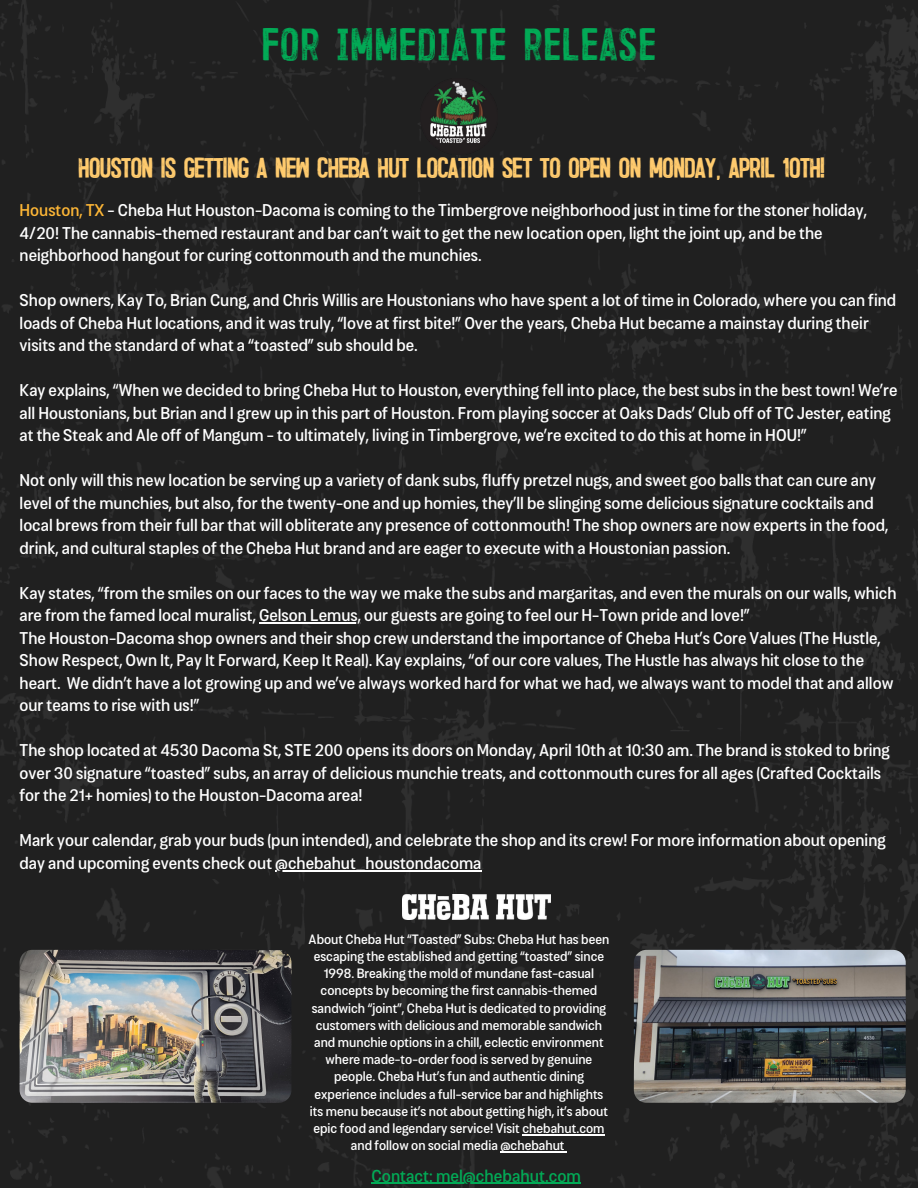
<style>
.page{position:relative;width:918px;height:1188px;background:#202020}
.page>*{position:absolute;margin:0;border:0;box-sizing:border-box;transform-origin:0 0}
.t1{font:37.5px "Trincha";color:#02aa56}
.t2{font:23.25px "Trincha";letter-spacing:-.065em;color:#ffcb6e}
.t3{font:16.5px "Cosima";color:#02aa56}
.t4{font:16.2px/22.5px "Cosima";color:#fff}
.t5{font:12.9px/17.2px "Cosima";color:#fff;text-align:center}
.s1{color:#fdb636}
</style>
<div class="page">
<img style="left:403px;top:894px;width:147px;height:26px">
<img style="left:421px;top:78px;width:76px;height:77px">
<hr style="left:259px;top:622px;width:102px;height:2px;background:#fff">
<hr style="left:275px;top:870px;width:207px;height:1px;background:#fff">
<img style="left:634px;top:950px;width:272px;height:153px;border-radius:13px">
<img style="left:20px;top:950px;width:271px;height:153px;border-radius:13px">
<hr style="left:522px;top:1134px;width:83px;height:1px;background:#fff">
<hr style="left:500px;top:1151px;width:65px;height:1px;background:#fff">
<hr style="left:372px;top:1183px;width:209px;height:1px;background:#02aa56">
<h1 class="t1" style="left:262px;top:15px;width:396px">FOR IMMEDIATE RELEASE</h1>
<h2 class="t2" style="left:78px;top:150px;width:749px">HOUSTON IS GETTING A NEW CHEBA HUT LOCATION SET TO OPEN ON MONDAY, APRIL 10TH!</h2>
<p class="t4" style="left:20px;top:199px;width:849px"><span class="s1">Houston, TX</span> - Cheba Hut Houston-Dacoma is coming to the Timbergrove neighborhood just in time for the stoner holiday,<br>4/20! The cannabis-themed restaurant and bar can’t wait to get the new location open, light the joint up, and be the neighborhood hangout for curing cottonmouth and the munchies.</p>
<p class="t4" style="left:20px;top:289px;width:878px">Shop owners, Kay To, Brian Cung, and Chris Willis are Houstonians who have spent a lot of time in Colorado, where you can find loads of Cheba Hut locations, and it was truly, “love at first bite!” Over the years, Cheba Hut became a mainstay during their visits and the standard of what a “toasted” sub should be.</p>
<p class="t4" style="left:20px;top:379px;width:879px">Kay explains, “When we decided to bring Cheba Hut to Houston, everything fell into place, the best subs in the best town! We’re all Houstonians, but Brian and I grew up in this part of Houston. From playing soccer at Oaks Dads’ Club off of TC Jester, eating at the Steak and Ale off of Mangum - to ultimately, living in Timbergrove, we’re excited to do this at home in HOU!”</p>
<p class="t4" style="left:20px;top:469px;width:870px">Not only will this new location be serving up a variety of dank subs, fluffy pretzel nugs, and sweet goo balls that can cure any level of the munchies, but also, for the twenty-one and up homies, they’ll be slinging some delicious signature cocktails and local brews from their full bar that will obliterate any presence of cottonmouth! The shop owners are now experts in the food, drink, and cultural staples of the Cheba Hut brand and are eager to execute with a Houstonian passion.</p>
<p class="t4" style="left:20px;top:581px;width:878px">Kay states, “from the smiles on our faces to the way we make the subs and margaritas, and even the murals on our walls, which are from the famed local muralist, Gelson Lemus, our guests are going to feel our H-Town pride and love!”<br>The Houston-Dacoma shop owners and their shop crew understand the importance of Cheba Hut’s Core Values (The Hustle, Show Respect, Own It, Pay It Forward, Keep It Real). Kay explains, “of our core values, The Hustle has always hit close to the heart. We didn’t have a lot growing up and we’ve always worked hard for what we had, we always want to model that and allow our teams to rise with us!”</p>
<p class="t4" style="left:20px;top:739px;width:872px">The shop located at 4530 Dacoma St, STE 200 opens its doors on Monday, April 10th at 10:30 am. The brand is stoked to bring over 30 signature “toasted” subs, an array of delicious munchie treats, and cottonmouth cures for all ages (Crafted Cocktails for the 21+ homies) to the Houston-Dacoma area!</p>
<p class="t4" style="left:20px;top:829px;width:868px">Mark your calendar, grab your buds (pun intended), and celebrate the shop and its crew! For more information about opening day and upcoming events check out @chebahut_houstondacoma</p>
<p class="t5" style="left:309px;top:930px;width:302px">About Cheba Hut “Toasted” Subs: Cheba Hut has been escaping the established and getting “toasted” since 1998. Breaking the mold of mundane fast-casual concepts by becoming the first cannabis-themed sandwich “joint”, Cheba Hut is dedicated to providing customers with delicious and memorable sandwich and munchie options in a chill, eclectic environment where made-to-order food is served by genuine people. Cheba Hut’s fun and authentic dining experience includes a full-service bar and highlights its menu because it’s not about getting high, it’s about epic food and legendary service! Visit chebahut.com and follow on social media @chebahut</p>
<p class="t3" style="left:372px;top:1165px;width:211px">Contact: mel@chebahut.com</p>
</div>
